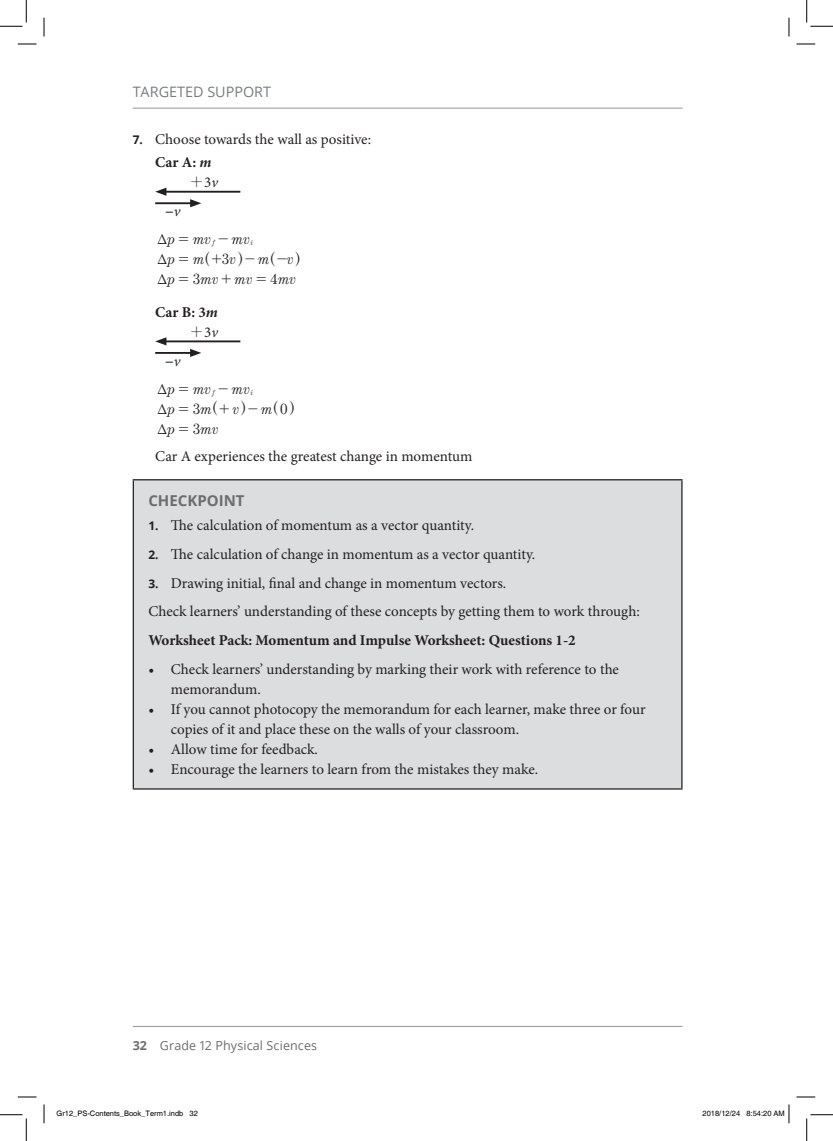
<style>
.page{position:relative;width:833px;height:1141px;background:#fff}
.page>*{position:absolute;margin:0;border:0;box-sizing:border-box;transform-origin:0 0}
.t1{font:15px/20px "Minion Pro";letter-spacing:-.005em;color:#231f20}
.t2{font:700 15px "Minion Pro";color:#231f20}
.t3{font:italic 15px/20px "MM Century New";color:#231f20}
.t4{font:15px "MM Century New";color:#231f20}
.t5{font:700 15px "Open Sans";color:#6c6d70}
.t6{font:15px "M Ma Century";color:#231f20}
.t7{font:14.38px "Open Sans";color:#7a7c7f}
.t8{font:14.25px "MM Variable A";color:#231f20;scale:1.06 1}
.t9{font:12.5px "Open Sans";letter-spacing:.01em;color:#6c6d70}
.t10{font:7.5px "Helvetica";color:#000}
.t11{font:italic 7.5px "MM Century New";color:#231f20}
.s1{font-family:"Open Sans";font-weight:700;font-size:11.88px}
.s2{font-weight:700}
.s3{font-weight:700;font-style:italic}
.s4{font-family:"Minion Pro"}
.s5{font-family:"Minion Pro";font-style:italic}
.s6{font-weight:400;font-style:italic}
.s7{font-family:"MM Extra";font-style:normal}
.s8{font-style:normal}
.s9{font-size:7.5px}
.s10{font-family:"MM Extra"}
.s11{font-style:italic}
.s12{font-family:"MM Variable A";font-size:14.25px}
.s13{font-family:"MM Variable A";font-style:normal;font-size:14.25px}
</style>
<div class="page">
<hr style="left:133px;top:108px;width:549px;height:1px;background:#939598">
<hr style="left:133px;top:1025px;width:549px;height:1px;background:#939598">
<hr style="left:163px;top:191px;width:77px;height:2px;background:#231f20">
<svg style="left:155px;top:188px;width:11px;height:8px"></svg>
<hr style="left:155px;top:202px;width:38px;height:2px;background:#231f20">
<svg style="left:190px;top:199px;width:11px;height:8px"></svg>
<hr style="left:163px;top:340px;width:77px;height:2px;background:#231f20">
<svg style="left:155px;top:337px;width:11px;height:8px"></svg>
<hr style="left:155px;top:352px;width:38px;height:2px;background:#231f20">
<svg style="left:190px;top:349px;width:11px;height:8px"></svg>
<div style="left:133px;top:480px;width:548px;height:309px;background:#dcdddf"></div>
<hr style="left:133px;top:479px;width:549px;height:1px;background:#231f20">
<hr style="left:133px;top:480px;width:1px;height:308px;background:#231f20">
<hr style="left:681px;top:480px;width:1px;height:308px;background:#231f20">
<hr style="left:133px;top:788px;width:549px;height:1px;background:#231f20">
<svg style="left:18px;top:43px;width:18px;height:2px"></svg>
<svg style="left:796px;top:43px;width:18px;height:2px"></svg>
<svg style="left:18px;top:1096px;width:18px;height:1px"></svg>
<svg style="left:796px;top:1096px;width:18px;height:1px"></svg>
<svg style="left:43px;top:18px;width:2px;height:18px"></svg>
<svg style="left:43px;top:1104px;width:2px;height:19px"></svg>
<svg style="left:788px;top:18px;width:1px;height:18px"></svg>
<svg style="left:0;top:0;width:27px;height:27px"></svg>
<svg style="left:0;top:1114px;width:27px;height:26px"></svg>
<svg style="left:806px;top:0;width:26px;height:27px"></svg>
<svg style="left:806px;top:1114px;width:26px;height:26px"></svg>
<svg style="left:788px;top:1104px;width:1px;height:19px"></svg>
<p class="t7" style="left:133px;top:82px;width:140px">TARGETED SUPPORT</p>
<p class="t1" style="left:155px;top:127px;width:217px;line-height:23.5px;text-indent:-22px"><span class="s1">7.</span> Choose towards the wall as positive:<br><span class="s2">Car A:</span> <span class="s3">m</span></p>
<p class="t6" style="left:189px;top:175px;width:30px">+<span class="s4">3</span><span class="s5">v</span></p>
<p class="t2" style="left:165px;top:200px;width:17px">−<span class="s6">v</span></p>
<p class="t3" style="left:157px;top:229px;width:94px"><span class="s7">T</span>p mv <span class="s8">-</span><span class="s9">f</span> mv</p>
<p class="t4" style="left:179px;top:231px;width:11px">=</p>
<p class="t11" style="left:250px;top:239px;width:4px">i</p>
<p class="t4" style="left:157px;top:251px;width:131px"><span class="s10">T</span><span class="s11">p m</span><span class="s12">^</span>+3 <span class="s12">h</span>- -</p>
<p class="t3" style="left:229px;top:249px;width:8px">v</p>
<p class="t3" style="left:258px;top:249px;width:44px">m v<span class="s13">h</span></p>
<p class="t4" style="left:179px;top:251px;width:11px">=</p>
<p class="t8" style="left:270px;top:249px;width:7px">^</p>
<p class="t3" style="left:157px;top:269px;width:140px"><span class="s7">T</span>p <span class="s8">= 3</span>mv mv <span class="s8">= 4</span>mv</p>
<p class="t4" style="left:221px;top:271px;width:11px">+</p>
<p class="t2" style="left:155px;top:301px;width:64px">Car B: 3<span class="s11">m</span></p>
<p class="t6" style="left:189px;top:324px;width:30px">+<span class="s4">3</span><span class="s5">v</span></p>
<p class="t2" style="left:165px;top:350px;width:17px">−<span class="s6">v</span></p>
<p class="t3" style="left:157px;top:379px;width:94px"><span class="s7">T</span>p mv <span class="s8">-</span><span class="s9">f</span> mv</p>
<p class="t4" style="left:179px;top:381px;width:11px">=</p>
<p class="t11" style="left:250px;top:388px;width:4px">i</p>
<p class="t3" style="left:157px;top:399px;width:139px"><span class="s7">T</span>p <span class="s8">= 3</span>m<span class="s13">^</span><span class="s8">+</span> v<span class="s13">h</span><span class="s8">-</span> m<span class="s13">^</span><span class="s8">0</span><span class="s13">h<br></span><span class="s7">T</span>p <span class="s8">= 3</span>mv</p>
<p class="t1" style="left:155px;top:446px;width:318px">Car A experiences the greatest change in momentum</p>
<p class="t5" style="left:148px;top:490px;width:98px">CHECKPOINT</p>
<p class="t1" style="left:148px;top:515px;width:327px"><span class="s1">1.</span> The calculation of momentum as a vector quantity.</p>
<p class="t1" style="left:148px;top:544px;width:388px"><span class="s1">2.</span> The calculation of change in momentum as a vector quantity.</p>
<p class="t1" style="left:148px;top:568px;width:492px;line-height:28.8px"><span class="s1">3.</span> Drawing initial, final and change in momentum vectors.<br>Check learners’ understanding of these concepts by getting them to work through:</p>
<p class="t2" style="left:148px;top:629px;width:428px">Worksheet Pack: Momentum and Impulse Worksheet: Questions 1-2</p>
<p class="t1" style="left:171px;top:659px;width:449px;text-indent:-22px">• Check learners’ understanding by marking their work with reference to the memorandum.</p>
<p class="t1" style="left:171px;top:699px;width:476px;text-indent:-22px">• If you cannot photocopy the memorandum for each learner, make three or four copies of it and place these on the walls of your classroom.</p>
<p class="t1" style="left:148px;top:739px;width:171px">• Allow time for feedback.</p>
<p class="t1" style="left:148px;top:759px;width:391px">• Encourage the learners to learn from the mistakes they make.</p>
<p class="t9" style="left:133px;top:1036px;width:186px"><span class="s2">32</span> Grade 12 Physical Sciences</p>
<p class="t10" style="left:56px;top:1108px;width:143px">Gr12_PS-Contents_Book_Term1.indb 32</p>
<p class="t10" style="left:702px;top:1108px;width:84px">2018/12/24 8:54:20 AM</p>
</div>
